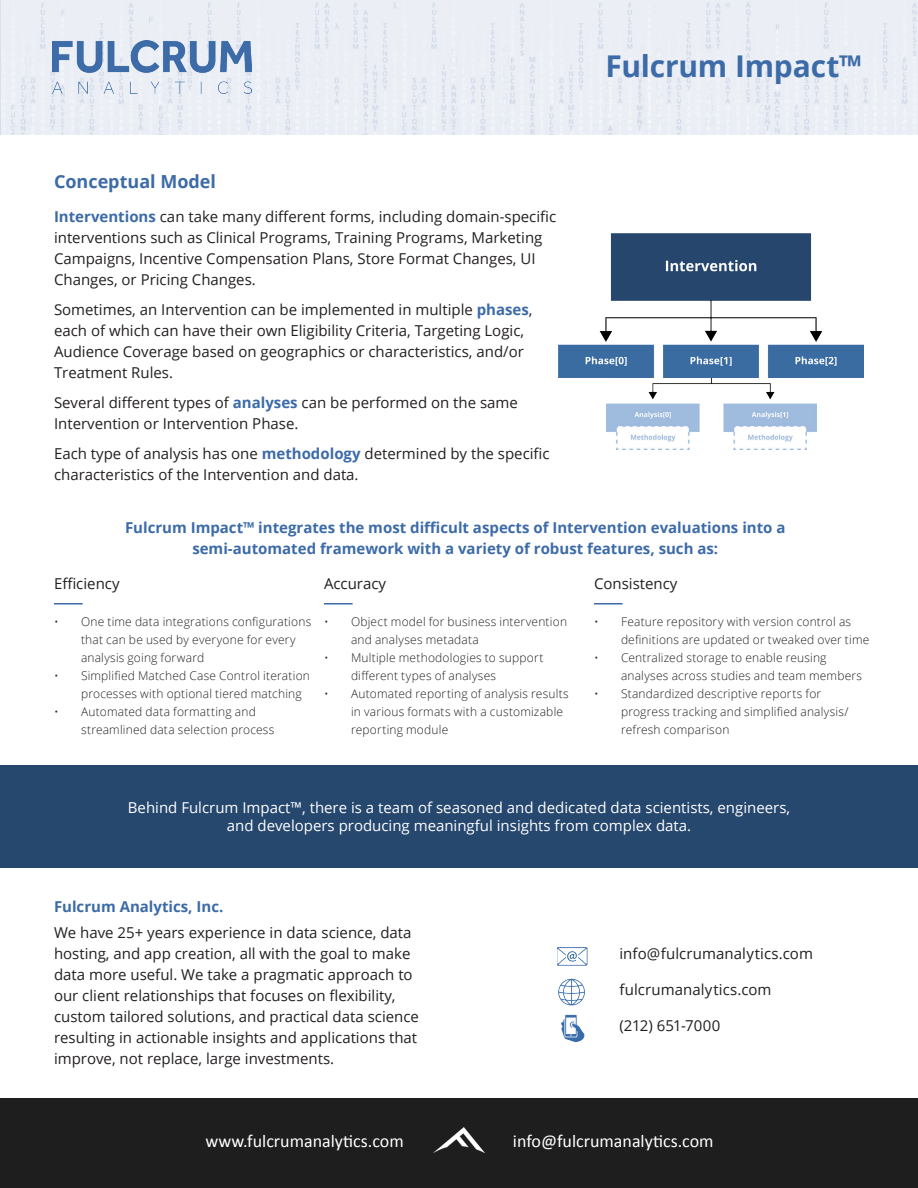
<style>
.page{position:relative;width:918px;height:1188px;background:#fff}
.page>*{position:absolute;margin:0;border:0;box-sizing:border-box;transform-origin:0 0}
.t1{font:700 30px "Open Sans";letter-spacing:-.005em;color:#3c6ba8}
.t2{font:18px "Calibri";color:#fff}
.t3{font:700 18px "Open Sans";color:#3c6ba8}
.t4{font:15px/21px "Open Sans";color:#231f20}
.t5{font:700 15px/21px "Open Sans";color:#3c6ba8;text-align:center}
.t6{font:15px/18px "Open Sans";color:#fff;text-align:center}
.t7{font:300 12px/18px "Open Sans";letter-spacing:.015em;color:#231f20}
.s1{font-weight:700;color:#3c6ba8}
</style>
<div class="page">
<div style="left:0;top:766px;width:918px;height:102px;background:#26476e"></div>
<hr style="left:0;top:1098px;width:1px;height:90px;background:#1e1e1e">
<div style="left:1px;top:1098px;width:917px;height:90px;background:#1e1e1e"></div>
<img style="left:433px;top:1128px;width:51px;height:25px">
<div style="left:0;top:0;width:918px;height:135px;background:#ebeef5"></div>
<img style="left:53px;top:41px;width:199px;height:53px">
<img style="left:558px;top:978px;width:27px;height:28px">
<img style="left:557px;top:947px;width:30px;height:19px">
<img style="left:561px;top:1014px;width:24px;height:29px">
<hr style="left:54px;top:603px;width:29px;height:2px;background:#3c6ba8">
<hr style="left:324px;top:603px;width:29px;height:2px;background:#3c6ba8">
<hr style="left:594px;top:603px;width:29px;height:2px;background:#3c6ba8">
<img style="left:606px;top:377px;width:210px;height:72px">
<img style="left:558px;top:233px;width:306px;height:144px">
<p class="t3" style="left:54px;top:169px;width:164px">Conceptual Model</p>
<p class="t4" style="left:54px;top:206px;width:504px"><span class="s1">Interventions</span> can take many different forms, including domain-specific interventions such as Clinical Programs, Training Programs, Marketing Campaigns, Incentive Compensation Plans, Store Format Changes, UI Changes, or Pricing Changes.</p>
<p class="t4" style="left:54px;top:299px;width:480px">Sometimes, an Intervention can be implemented in multiple <span class="s1">phases</span>, each of which can have their own Eligibility Criteria, Targeting Logic, Audience Coverage based on geographics or characteristics, and/or Treatment Rules.</p>
<p class="t4" style="left:54px;top:392px;width:465px">Several different types of <span class="s1">analyses</span> can be performed on the same<br>Intervention or Intervention Phase.</p>
<p class="t4" style="left:54px;top:443px;width:497px">Each type of analysis has one <span class="s1">methodology</span> determined by the specific characteristics of the Intervention and data.</p>
<h1 class="t1" style="left:606px;top:45px;width:258px">Fulcrum Impact™</h1>
<p class="t5" style="left:125px;top:517px;width:662px">Fulcrum Impact™ integrates the most difficult aspects of Intervention evaluations into a semi-automated framework with a variety of robust features, such as:</p>
<p class="t4" style="left:54px;top:573px;width:67px">Efficiency</p>
<p class="t7" style="left:81px;top:613px;width:232px;text-indent:-27px">• One time data integrations configurations that can be used by everyone for every analysis going forward</p>
<p class="t7" style="left:81px;top:667px;width:230px;text-indent:-27px">• Simplified Matched Case Control iteration processes with optional tiered matching</p>
<p class="t7" style="left:81px;top:703px;width:195px;text-indent:-27px">• Automated data formatting and streamlined data selection process</p>
<p class="t4" style="left:324px;top:573px;width:64px">Accuracy</p>
<p class="t7" style="left:351px;top:613px;width:218px;text-indent:-27px">• Object model for business intervention and analyses metadata</p>
<p class="t7" style="left:351px;top:649px;width:194px;text-indent:-27px">• Multiple methodologies to support different types of analyses</p>
<p class="t7" style="left:351px;top:685px;width:219px;text-indent:-27px">• Automated reporting of analysis results in various formats with a customizable reporting module</p>
<p class="t4" style="left:594px;top:573px;width:85px">Consistency</p>
<p class="t7" style="left:621px;top:613px;width:250px;text-indent:-27px">• Feature repository with version control as definitions are updated or tweaked over time</p>
<p class="t7" style="left:621px;top:649px;width:243px;text-indent:-27px">• Centralized storage to enable reusing analyses across studies and team members</p>
<p class="t7" style="left:621px;top:685px;width:229px;text-indent:-27px">• Standardized descriptive reports for progress tracking and simplified analysis/ refresh comparison</p>
<p class="t6" style="left:128px;top:799px;width:664px">Behind Fulcrum Impact™, there is a team of seasoned and dedicated data scientists, engineers, and developers producing meaningful insights from complex data.</p>
<p class="t5" style="left:54px;top:896px;width:171px">Fulcrum Analytics, Inc.</p>
<p class="t4" style="left:54px;top:922px;width:366px">We have 25+ years experience in data science, data hosting, and app creation, all with the goal to make data more useful. We take a pragmatic approach to our client relationships that focuses on flexibility, custom tailored solutions, and practical data science resulting in actionable insights and applications that improve, not replace, large investments.</p>
<p class="t4" style="left:619px;top:943px;width:195px">info@fulcrumanalytics.com</p>
<p class="t4" style="left:619px;top:979px;width:154px">fulcrumanalytics.com</p>
<p class="t4" style="left:619px;top:1015px;width:103px">(212) 651-7000</p>
<p class="t2" style="left:206px;top:1129px;width:200px">www.fulcrumanalytics.com</p>
<p class="t2" style="left:513px;top:1129px;width:202px">info@fulcrumanalytics.com</p>
</div>
